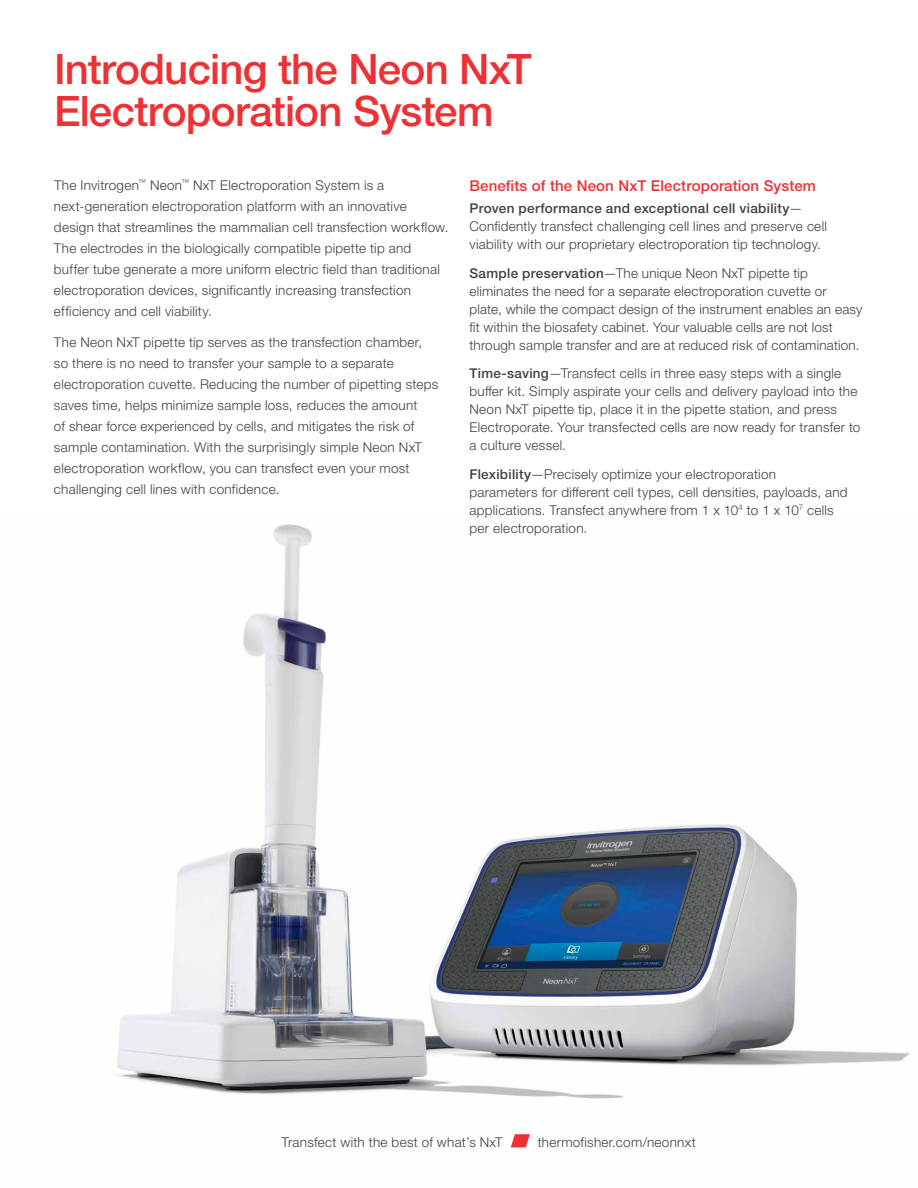
<style>
.page{position:relative;width:918px;height:1188px;background:#fff}
.page>*{position:absolute;margin:0;border:0;box-sizing:border-box;transform-origin:0 0}
.t1{font:500 42px/42px "Helvetica Neue LTW1 G";letter-spacing:-.02em;color:#ee3134}
.t2{font:500 15px "Helvetica Neue LTW1 G";letter-spacing:.01em;color:#ee3134}
.t3{font:300 13.5px/21px "Helvetica Neue LTW1 G";letter-spacing:.02em;color:#414042}
.s1{font-weight:500}
</style>
<div class="page">
<img style="left:117px;top:524px;width:793px;height:624px">
<svg style="left:511px;top:1134px;width:19px;height:13px"></svg>
<h1 class="t1" style="left:54px;top:48px;width:479px">Introducing the Neon NxT<br>Electroporation System</h1>
<p class="t3" style="left:54px;top:174px;width:396px">The Invitrogen<sup>™</sup> Neon<sup>™</sup> NxT Electroporation System is a next-generation electroporation platform with an innovative design that streamlines the mammalian cell transfection workflow.<br>The electrodes in the biologically compatible pipette tip and buffer tube generate a more uniform electric field than traditional electroporation devices, significantly increasing transfection efficiency and cell viability.</p>
<p class="t3" style="left:54px;top:332px;width:386px">The Neon NxT pipette tip serves as the transfection chamber, so there is no need to transfer your sample to a separate electroporation cuvette. Reducing the number of pipetting steps saves time, helps minimize sample loss, reduces the amount<br>of shear force experienced by cells, and mitigates the risk of sample contamination. With the surprisingly simple Neon NxT electroporation workflow, you can transfect even your most challenging cell lines with confidence.</p>
<p class="t2" style="left:470px;top:176px;width:348px">Benefits of the Neon NxT Electroporation System</p>
<p class="t3" style="left:470px;top:199px;width:359px;line-height:18px"><span class="s1">Proven performance and exceptional cell viability</span>—<br>Confidently transfect challenging cell lines and preserve cell viability with our proprietary electroporation tip technology.</p>
<p class="t3" style="left:470px;top:264px;width:394px;line-height:18px"><span class="s1">Sample preservation</span>—The unique Neon NxT pipette tip eliminates the need for a separate electroporation cuvette or plate, while the compact design of the instrument enables an easy fit within the biosafety cabinet. Your valuable cells are not lost through sample transfer and are at reduced risk of contamination.</p>
<p class="t3" style="left:470px;top:364px;width:392px;line-height:18px"><span class="s1">Time-saving</span>—Transfect cells in three easy steps with a single buffer kit. Simply aspirate your cells and delivery payload into the Neon NxT pipette tip, place it in the pipette station, and press Electroporate. Your transfected cells are now ready for transfer to a culture vessel.</p>
<p class="t3" style="left:469px;top:465px;width:380px;line-height:18px"><span class="s1">Flexibility</span>—Precisely optimize your electroporation<br>parameters for different cell types, cell densities, payloads, and applications. Transfect anywhere from 1 x 10<sup>4</sup> to 1 x 10<sup>7</sup> cells per electroporation.</p>
<p class="t3" style="left:281px;top:1132px;width:223px">Transfect with the best of what’s NxT</p>
<p class="t3" style="left:538px;top:1132px;width:160px">thermofisher.com/neonnxt</p>
</div>
